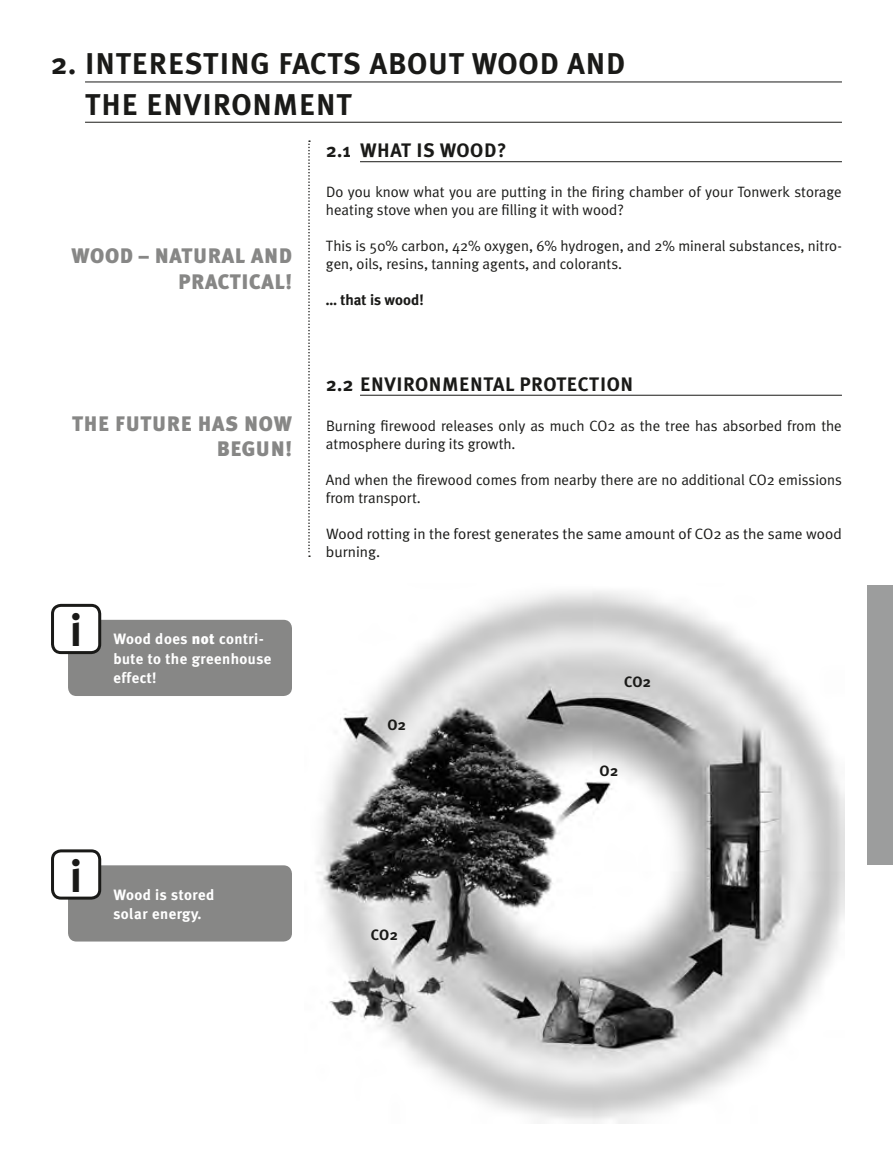
<style>
.page{position:relative;width:893px;height:1170px;background:#fff}
.page>*{position:absolute;margin:0;border:0;box-sizing:border-box;transform-origin:0 0}
.t1{font:700 45px "Meta Plus";color:#1a1a18}
.t2{font:700 30px/40.2px "Meta Plus";letter-spacing:.03em;color:#1a1a18}
.t3{font:900 21px/25.2px "Meta Plus";letter-spacing:.03em;color:#878786;text-align:right}
.t4{font:700 19.5px "Meta Plus";letter-spacing:.03em;color:#1a1a18}
.t5{font:15px/18px "Meta Plus Normal";color:#1a1a18}
.t6{font:700 15px/19.5px "Meta Plus";letter-spacing:.03em;color:#fff}
.t7{font:700 15px "Meta Plus";color:#1a1a18}
.s1{font-weight:900}
</style>
<div class="page">
<div style="left:68px;top:619px;width:224px;height:77px;background:#878786;border-radius:9px"></div>
<div style="left:53px;top:605px;width:47px;height:47px;background:#fff;border-radius:9px"></div>
<div style="left:51px;top:604px;width:50px;height:50px;border:3px solid #1a1a18;border-radius:9px"></div>
<div style="left:68px;top:865px;width:224px;height:76px;background:#878786;border-radius:9px"></div>
<div style="left:53px;top:850px;width:47px;height:48px;background:#fff;border-radius:9px"></div>
<div style="left:51px;top:849px;width:50px;height:50px;border:3px solid #1a1a18;border-radius:9px"></div>
<hr style="left:85px;top:82px;width:757px;height:1px;background:#1a1a18">
<hr style="left:85px;top:122px;width:757px;height:1px;background:#1a1a18">
<svg style="left:308px;top:140px;width:2px;height:417px"></svg>
<img style="left:317px;top:591px;width:528px;height:532px">
<hr style="left:360px;top:395px;width:482px;height:1px;background:#1a1a18">
<hr style="left:360px;top:161px;width:482px;height:1px;background:#1a1a18">
<div style="left:867px;top:585px;width:26px;height:279px;background:#9c9d9d"></div>
<h2 class="t2" style="left:85px;top:44px;width:542px;text-indent:-34px">2. INTERESTING FACTS ABOUT WOOD AND<br>THE ENVIRONMENT</h2>
<h3 class="t3" style="left:72px;top:243px;width:222px">WOOD – NATURAL AND<br>PRACTICAL!</h3>
<h3 class="t3" style="left:72px;top:411px;width:221px">THE FUTURE HAS NOW<br>BEGUN!</h3>
<h1 class="t1" style="left:70px;top:604px;width:14px">i</h1>
<p class="t6" style="left:113px;top:629px;width:160px">Wood does <span class="s1">not</span> contri&shy;bute to the greenhouse effect!</p>
<h1 class="t1" style="left:70px;top:850px;width:14px">i</h1>
<p class="t6" style="left:113px;top:884px;width:103px">Wood is stored solar energy.</p>
<h3 class="t4" style="left:326px;top:139px;width:182px">2.1 WHAT IS WOOD?</h3>
<p class="t5" style="left:326px;top:183px;width:517px">Do you know what you are putting in the firing chamber of your Tonwerk storage heating stove when you are filling it with wood?</p>
<p class="t5" style="left:326px;top:237px;width:517px">This is 50% carbon, 42% oxygen, 6% hydrogen, and 2% mineral substances, nitro&shy;gen, oils, resins, tanning agents, and colorants.</p>
<p class="t7" style="left:326px;top:291px;width:99px">… that is wood!</p>
<h3 class="t4" style="left:326px;top:372px;width:308px">2.2 ENVIRONMENTAL PROTECTION</h3>
<p class="t5" style="left:326px;top:416px;width:517px">Burning firewood releases only as much CO2 as the tree has absorbed from the atmosphere during its growth.</p>
<p class="t5" style="left:326px;top:470px;width:517px">And when the firewood comes from nearby there are no additional CO2 emissions from transport.</p>
<p class="t5" style="left:326px;top:524px;width:517px">Wood rotting in the forest generates the same amount of CO2 as the same wood burning.</p>
<p class="t7" style="left:387px;top:715px;width:20px">O2</p>
<p class="t7" style="left:371px;top:926px;width:29px">CO2</p>
<p class="t7" style="left:624px;top:673px;width:29px">CO2</p>
<p class="t7" style="left:600px;top:762px;width:20px">O2</p>
</div>
